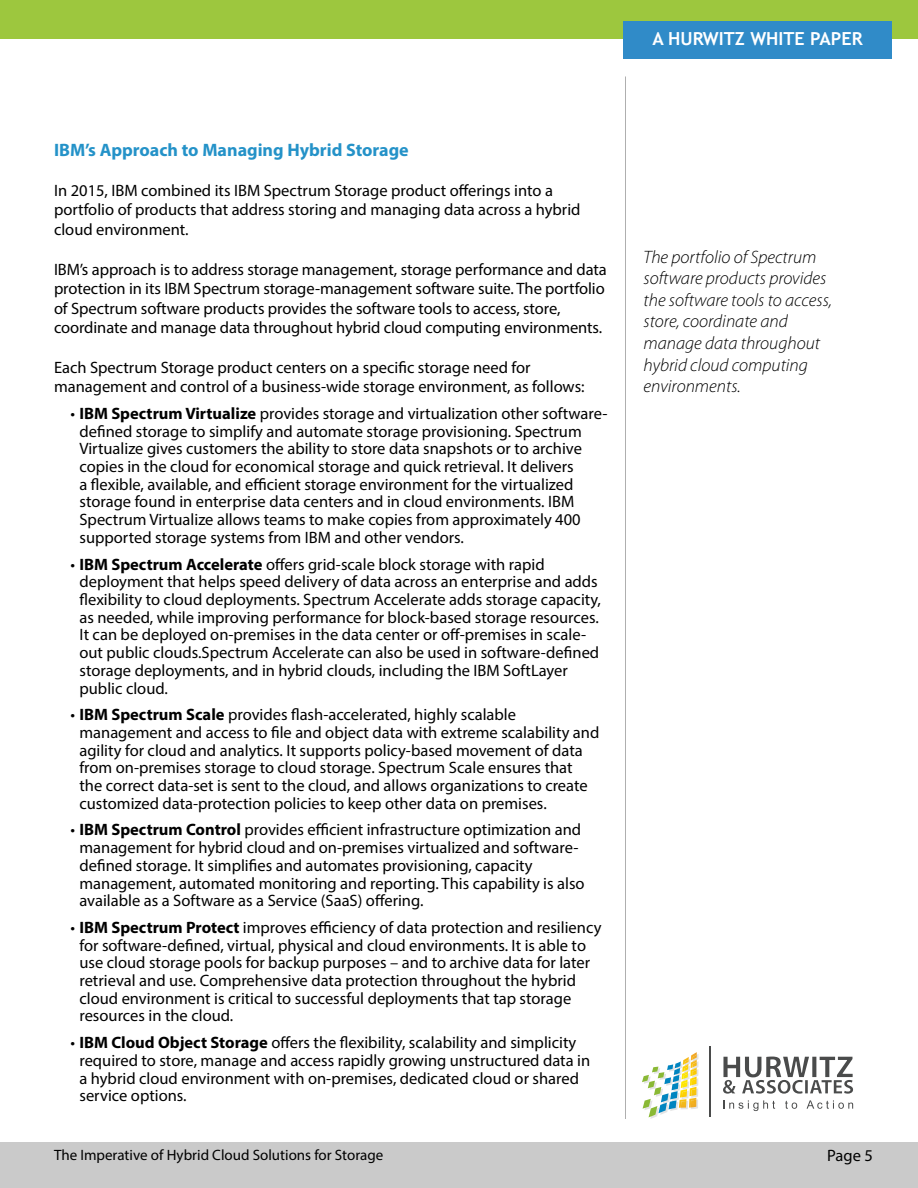
<style>
.page{position:relative;width:918px;height:1188px;background:#fff}
.page>*{position:absolute;margin:0;border:0;box-sizing:border-box;transform-origin:0 0}
.t1{font:italic 300 18px/21.6px "Myriad Pro";color:#000}
.t2{font:700 18px "Myriad Pro";color:#2492c8}
.t3{font:700 18px "Trebuchet MS";color:#fff}
.t4{font:16.5px/17.7px "Myriad Pro";color:#000}
.t5{font:15px "Myriad Pro";color:#000}
.s1{font-weight:700}
</style>
<div class="page">
<div style="left:0;top:0;width:918px;height:39px;background:#9dc73e"></div>
<div style="left:0;top:1143px;width:918px;height:45px;background:#cacaca"></div>
<div style="left:623px;top:21px;width:269px;height:38px;background:#308bc8"></div>
<hr style="left:625px;top:76px;width:1px;height:1043px;background:#afafaf">
<svg style="left:642px;top:1052px;width:57px;height:67px"></svg>
<svg style="left:723px;top:1057px;width:130px;height:37px"></svg>
<svg style="left:723px;top:1100px;width:52px;height:11px"></svg>
<svg style="left:785px;top:1101px;width:12px;height:8px"></svg>
<svg style="left:807px;top:1100px;width:46px;height:9px"></svg>
<hr style="left:710px;top:1047px;width:1px;height:70px;background:#4a4b4b">
<p class="t3" style="left:652px;top:28px;width:212px">A HURWITZ WHITE PAPER</p>
<p class="t2" style="left:54px;top:138px;width:356px">IBM’s Approach to Managing Hybrid Storage</p>
<p class="t4" style="left:54px;top:180px;width:528px;line-height:19.5px">In 2015, IBM combined its IBM Spectrum Storage product offerings into a portfolio of products that address storing and managing data across a hybrid cloud environment.</p>
<p class="t4" style="left:54px;top:259px;width:554px;line-height:19.5px">IBM’s approach is to address storage management, storage performance and data protection in its IBM Spectrum storage-management software suite. The portfolio of Spectrum software products provides the software tools to access, store, coordinate and manage data throughout hybrid cloud computing environments.</p>
<p class="t4" style="left:54px;top:357px;width:532px;line-height:19.5px">Each Spectrum Storage product centers on a specific storage need for management and control of a business-wide storage environment, as follows:</p>
<p class="t4" style="left:79px;top:404px;width:529px;text-indent:-9px">• <span class="s1">IBM Spectrum Virtualize</span> provides storage and virtualization other software&shy;defined storage to simplify and automate storage provisioning. Spectrum Virtualize gives customers the ability to store data snapshots or to archive copies in the cloud for economical storage and quick retrieval. It delivers<br>a flexible, available, and efficient storage environment for the virtualized storage found in enterprise data centers and in cloud environments. IBM Spectrum Virtualize allows teams to make copies from approximately 400 supported storage systems from IBM and other vendors.</p>
<p class="t4" style="left:79px;top:555px;width:523px;text-indent:-9px">• <span class="s1">IBM Spectrum Accelerate</span> offers grid-scale block storage with rapid deployment that helps speed delivery of data across an enterprise and adds flexibility to cloud deployments. Spectrum Accelerate adds storage capacity, as needed, while improving performance for block-based storage resources.<br>It can be deployed on-premises in the data center or off-premises in scale&shy;out public clouds.Spectrum Accelerate can also be used in software-defined storage deployments, and in hybrid clouds, including the IBM SoftLayer public cloud.</p>
<p class="t4" style="left:79px;top:706px;width:521px;text-indent:-9px">• <span class="s1">IBM Spectrum Scale</span> provides flash-accelerated, highly scalable management and access to file and object data with extreme scalability and agility for cloud and analytics. It supports policy-based movement of data from on-premises storage to cloud storage. Spectrum Scale ensures that the correct data-set is sent to the cloud, and allows organizations to create customized data-protection policies to keep other data on premises.</p>
<p class="t4" style="left:79px;top:821px;width:507px;text-indent:-9px">• <span class="s1">IBM Spectrum Control</span> provides efficient infrastructure optimization and management for hybrid cloud and on-premises virtualized and software&shy;defined storage. It simplifies and automates provisioning, capacity management, automated monitoring and reporting. This capability is also available as a Software as a Service (SaaS) offering.</p>
<p class="t4" style="left:79px;top:918px;width:523px;text-indent:-9px">• <span class="s1">IBM Spectrum Protect</span> improves efficiency of data protection and resiliency for software-defined, virtual, physical and cloud environments. It is able to use cloud storage pools for backup purposes – and to archive data for later retrieval and use. Comprehensive data protection throughout the hybrid cloud environment is critical to successful deployments that tap storage resources in the cloud.</p>
<p class="t4" style="left:79px;top:1034px;width:512px;text-indent:-9px">• <span class="s1">IBM Cloud Object Storage</span> offers the flexibility, scalability and simplicity required to store, manage and access rapidly growing unstructured data in a hybrid cloud environment with on-premises, dedicated cloud or shared service options.</p>
<p class="t1" style="left:643px;top:246px;width:190px">The portfolio of Spectrum software products provides the software tools to access, store, coordinate and manage data throughout hybrid cloud computing environments.</p>
<p class="t5" style="left:54px;top:1146px;width:331px">The Imperative of Hybrid Cloud Solutions for Storage</p>
<p class="t4" style="left:827px;top:1146px;width:47px">Page 5</p>
</div>
